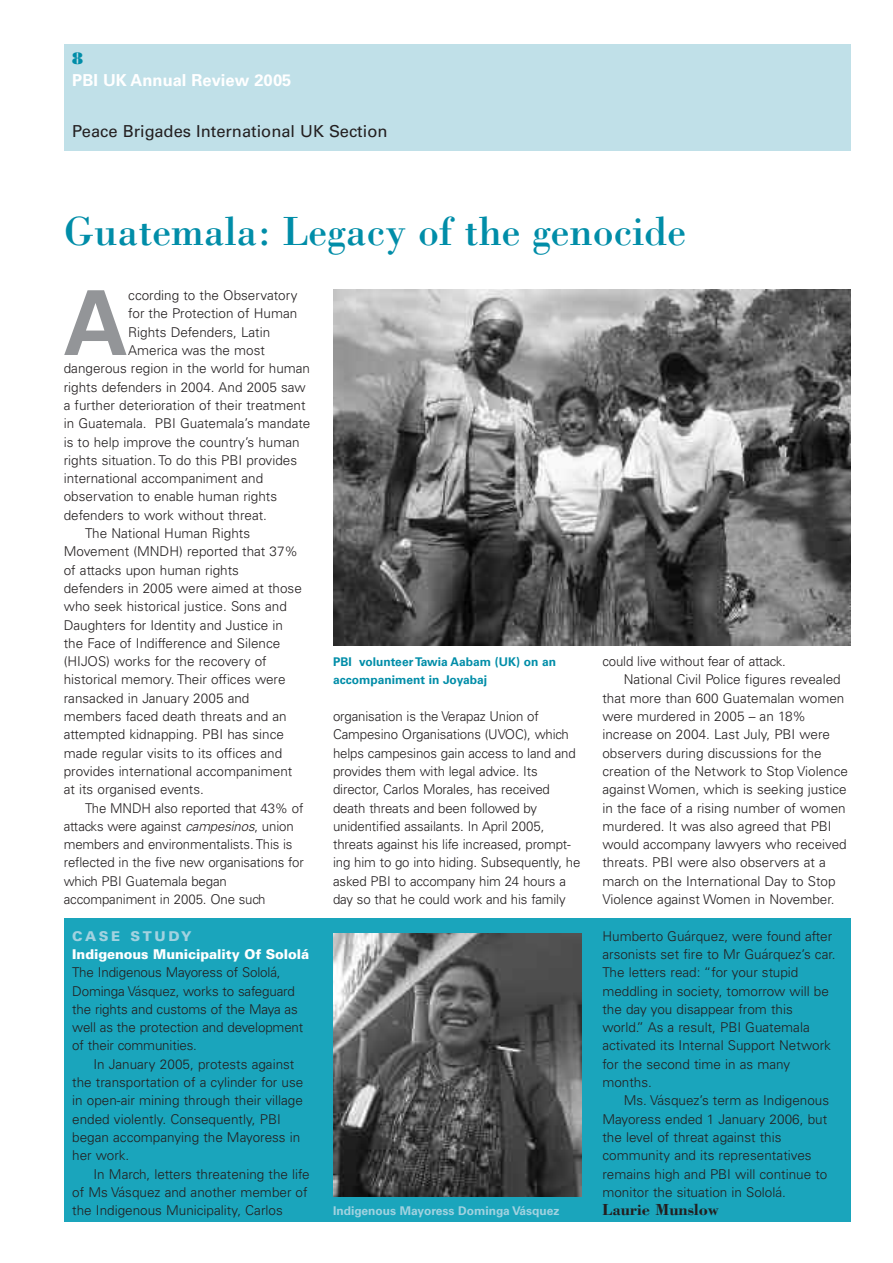
<style>
.page{position:relative;width:893px;height:1263px;background:#fff}
.page>*{position:absolute;margin:0;border:0;box-sizing:border-box;transform-origin:0 0}
.t1{font:700 89.55px "Univers CE";color:#939598}
.t2{font:42px "Bodoni";color:#008da8}
.t3{font:500 16.5px "Univers CE";color:#231f20}
.t4{font:700 16.5px "Univers CE";color:#fff}
.t5{font:700 16.5px "Bodoni";color:#231f20}
.t6{font:16.5px "Bodoni Poster";color:#008da8}
.t7{font:300 13.5px/18.3px "Univers CE";color:#231f20}
.t8{font:900 13.5px "Univers CE";letter-spacing:-.005em;color:#fff}
.t9{font:900 13.5px "Univers CE";letter-spacing:.18em;color:#a2d2e0}
.t10{font:700 12px/18.3px "Univers CE";color:#008da8}
.t11{font:700 12px "Univers CE";color:#a2d2e0}
.s1{font-style:italic}
</style>
<div class="page">
<div style="left:64px;top:918px;width:786px;height:304px;background:#1aa5bc"></div>
<div style="left:64px;top:44px;width:786px;height:106px;background:#c0e0e8"></div>
<img style="left:333px;top:290px;width:517px;height:355px">
<img style="left:333px;top:933px;width:248px;height:263px">
<p class="t6" style="left:72px;top:49px;width:13px">8</p>
<p class="t4" style="left:72px;top:74px;width:221px">PBI UK Annual Review 2005</p>
<p class="t3" style="left:72px;top:125px;width:317px">Peace Brigades International UK Section</p>
<h2 class="t2" style="left:64px;top:206px;width:624px">Guatemala: Legacy of the genocide</h2>
<h1 class="t1" style="left:64px;top:290px;width:66px">A</h1>
<p class="t7" style="left:128px;top:287px;width:171px">ccording to the Observatory</p>
<p class="t7" style="left:128px;top:306px;width:171px">for the Protection of Human</p>
<p class="t7" style="left:128px;top:324px;width:144px">Rights Defenders, Latin</p>
<p class="t7" style="left:128px;top:342px;width:138px">America was the most</p>
<p class="t7" style="left:64px;top:361px;width:248px">dangerous region in the world for human</p>
<p class="t7" style="left:64px;top:379px;width:243px">rights defenders in 2004. And 2005 saw</p>
<p class="t7" style="left:64px;top:397px;width:243px">a further deterioration of their treatment</p>
<p class="t7" style="left:64px;top:415px;width:248px">in Guatemala. PBI Guatemala’s mandate</p>
<p class="t7" style="left:64px;top:434px;width:237px">is to help improve the country’s human</p>
<p class="t7" style="left:64px;top:452px;width:235px">rights situation. To do this PBI provides</p>
<p class="t7" style="left:64px;top:470px;width:201px">international accompaniment and</p>
<p class="t7" style="left:64px;top:489px;width:215px">observation to enable human rights</p>
<p class="t7" style="left:64px;top:507px;width:205px">defenders to work without threat.</p>
<p class="t7" style="left:85px;top:525px;width:167px">The National Human Rights</p>
<p class="t7" style="left:64px;top:544px;width:236px">Movement (MNDH) reported that 37%</p>
<p class="t7" style="left:64px;top:562px;width:177px">of attacks upon human rights</p>
<p class="t7" style="left:64px;top:580px;width:240px">defenders in 2005 were aimed at those</p>
<p class="t7" style="left:64px;top:598px;width:225px">who seek historical justice. Sons and</p>
<p class="t7" style="left:64px;top:617px;width:221px">Daughters for Identity and Justice in</p>
<p class="t7" style="left:64px;top:635px;width:218px">the Face of Indifference and Silence</p>
<p class="t7" style="left:64px;top:653px;width:204px">(HIJOS) works for the recovery of</p>
<p class="t7" style="left:64px;top:672px;width:223px">historical memory. Their offices were</p>
<p class="t7" style="left:64px;top:690px;width:187px">ransacked in January 2005 and</p>
<p class="t7" style="left:64px;top:708px;width:224px">members faced death threats and an</p>
<p class="t7" style="left:64px;top:727px;width:222px">attempted kidnapping. PBI has since</p>
<p class="t7" style="left:64px;top:745px;width:220px">made regular visits to its offices and</p>
<p class="t7" style="left:64px;top:763px;width:230px">provides international accompaniment</p>
<p class="t7" style="left:64px;top:781px;width:142px">at its organised events.</p>
<p class="t7" style="left:85px;top:800px;width:220px">The MNDH also reported that 43% of</p>
<p class="t7" style="left:64px;top:818px;width:231px">attacks were against <span class="s1">campesinos</span>, union</p>
<p class="t7" style="left:64px;top:836px;width:230px">members and environmentalists. This is</p>
<p class="t7" style="left:64px;top:855px;width:242px">reflected in the five new organisations for</p>
<p class="t7" style="left:64px;top:873px;width:165px">which PBI Guatemala began</p>
<p class="t7" style="left:64px;top:891px;width:203px">accompaniment in 2005. One such</p>
<p class="t9" style="left:72px;top:931px;width:121px">CASE STUDY</p>
<p class="t8" style="left:72px;top:949px;width:238px">Indigenous Municipality Of Sololá</p>
<p class="t7" style="left:72px;top:964px;width:233px">The Indigenous Mayoress of Sololá, Dominga Vásquez, works to safeguard the rights and customs of the Maya as well as the protection and development of their communities.</p>
<p class="t7" style="left:72px;top:1056px;width:233px;text-indent:21px">In January 2005, protests against the transportation of a cylinder for use in open-air mining through their village ended violently. Consequently, PBI began accompanying the Mayoress in her work.</p>
<p class="t7" style="left:72px;top:1166px;width:239px;text-indent:21px">In March, letters threatening the life of Ms Vásquez and another member of the Indigenous Municipality, Carlos</p>
<p class="t10" style="left:333px;top:654px;width:225px">PBI volunteer Tawia Aabam (UK) on an accompaniment in Joyabaj</p>
<p class="t7" style="left:333px;top:708px;width:249px">organisation is the Verapaz Union of Campesino Organisations (UVOC), which helps campesinos gain access to land and provides them with legal advice. Its director, Carlos Morales, has received death threats and been followed by unidentified assailants. In April 2005, threats against his life increased, prompt&shy;ing him to go into hiding. Subsequently, he asked PBI to accompany him 24 hours a day so that he could work and his family</p>
<p class="t11" style="left:333px;top:1206px;width:228px">Indigenous Mayoress Dominga Vásquez</p>
<p class="t7" style="left:602px;top:653px;width:185px">could live without fear of attack.</p>
<p class="t7" style="left:624px;top:672px;width:219px">National Civil Police figures revealed</p>
<p class="t7" style="left:602px;top:690px;width:243px">that more than 600 Guatemalan women</p>
<p class="t7" style="left:602px;top:708px;width:205px">were murdered in 2005 – an 18%</p>
<p class="t7" style="left:602px;top:727px;width:229px">increase on 2004. Last July, PBI were</p>
<p class="t7" style="left:602px;top:745px;width:221px">observers during discussions for the</p>
<p class="t7" style="left:602px;top:763px;width:247px">creation of the Network to Stop Violence</p>
<p class="t7" style="left:602px;top:781px;width:246px">against Women, which is seeking justice</p>
<p class="t7" style="left:602px;top:800px;width:245px">in the face of a rising number of women</p>
<p class="t7" style="left:602px;top:818px;width:231px">murdered. It was also agreed that PBI</p>
<p class="t7" style="left:602px;top:836px;width:246px">would accompany lawyers who received</p>
<p class="t7" style="left:602px;top:855px;width:225px">threats. PBI were also observers at a</p>
<p class="t7" style="left:602px;top:873px;width:235px">march on the International Day to Stop</p>
<p class="t7" style="left:602px;top:891px;width:234px">Violence against Women in November.</p>
<p class="t7" style="left:602px;top:928px;width:235px">Humberto Guárquez, were found after arsonists set fire to Mr Guárquez’s car.<br>The letters read: “for your stupid meddling in society, tomorrow will be the day you disappear from this world.” As a result, PBI Guatemala activated its Internal Support Network for the second time in as many months.</p>
<p class="t7" style="left:602px;top:1093px;width:228px;text-indent:21px">Ms. Vásquez’s term as Indigenous Mayoress ended 1 January 2006, but the level of threat against this community and its representatives remains high and PBI will continue to monitor the situation in Sololá.</p>
<p class="t5" style="left:602px;top:1200px;width:118px">Laurie Munslow</p>
</div>
